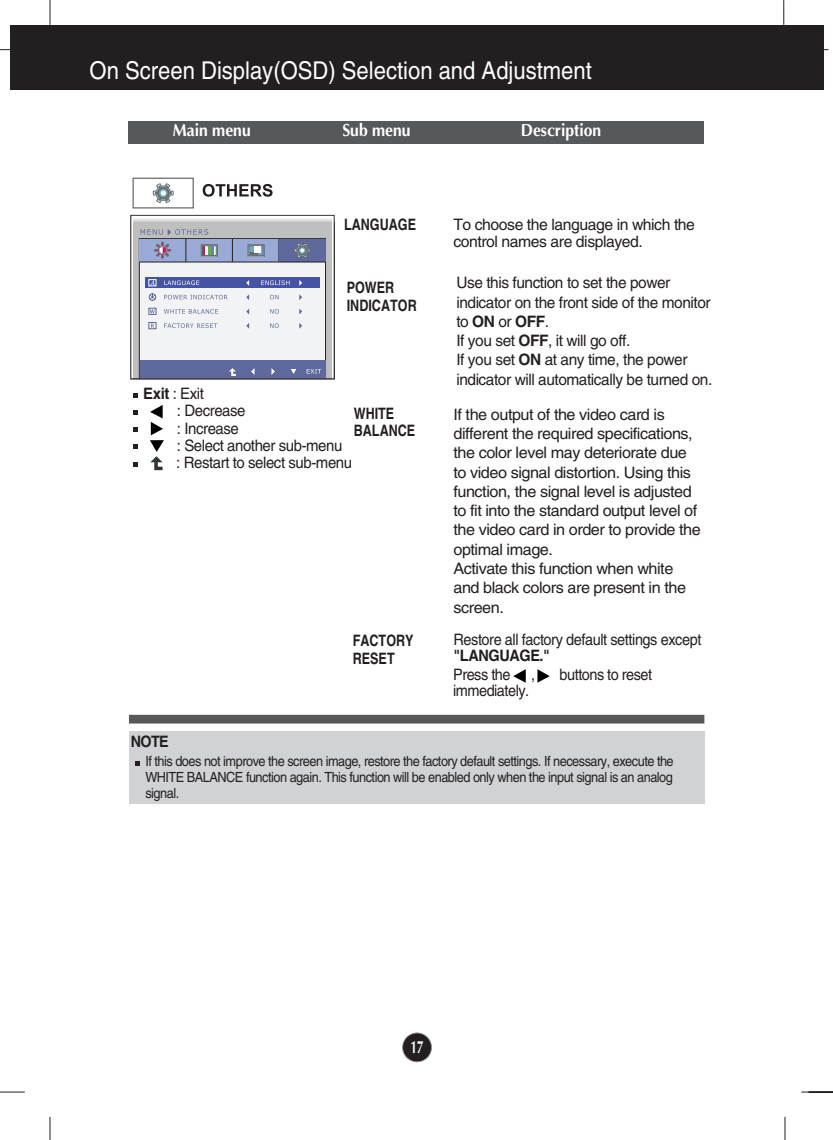
<style>
.page{position:relative;width:833px;height:1140px;background:#fff}
.page>*{position:absolute;margin:0;border:0;box-sizing:border-box;transform-origin:0 0}
.t1{font:24.5px "Helvetica";color:#fff;scale:.9 1}
.t2{font:700 17.5px "Optima";color:#fff;scale:.9 1}
.t3{font:700 17.5px "Optima";color:#fff;scale:.7 1}
.t4{font:15.75px/19.2px "Helvetica";letter-spacing:-.03em;color:#231f20}
.t5{font:15.75px "Helvetica";letter-spacing:-.03em;color:#231f20;scale:.92 1}
.t6{font:15.75px/17.2px "Helvetica";letter-spacing:-.03em;color:#231f20;scale:.95 1}
.t7{font:700 15.75px/18.2px "Helvetica";color:#231f20;scale:.8 1}
.t8{font:700 15.75px "Helvetica";letter-spacing:-.03em;color:#231f20;scale:.92 1}
.t9{font:700 15.75px "Helvetica";color:#231f20;scale:.91 1}
.t10{font:14px/15.8px "Helvetica";letter-spacing:-.04em;color:#231f20;text-align:justify;scale:.91 1}
.s1{font-weight:700}
</style>
<div class="page">
<div style="left:403px;top:1032px;width:29px;height:29px;background:#231f20;border-radius:50%"></div>
<div style="left:402px;top:1032px;width:30px;height:30px;border:2px solid #939598;border-radius:50%"></div>
<svg style="left:0;top:1091px;width:25px;height:1px"></svg>
<hr style="left:801px;top:1091px;width:32px;height:1px;background:#231f20">
<svg style="left:809px;top:1091px;width:24px;height:1px"></svg>
<svg style="left:785px;top:1116px;width:1px;height:23px"></svg>
<svg style="left:50px;top:1116px;width:1px;height:23px"></svg>
<svg style="left:50px;top:0;width:1px;height:25px"></svg>
<svg style="left:783px;top:0;width:1px;height:25px"></svg>
<svg style="left:0;top:49px;width:15px;height:1px"></svg>
<div style="left:15px;top:25px;width:795px;height:64px;background:#231f20"></div>
<div style="left:128px;top:121px;width:575px;height:22px;background:#57585a"></div>
<div style="left:129px;top:714px;width:575px;height:9px;background:#57585a"></div>
<div style="left:129px;top:731px;width:575px;height:72px;background:#d1d2d4"></div>
<svg style="left:136px;top:761px;width:4px;height:5px"></svg>
<div style="left:133px;top:178px;width:61px;height:30px;border:1px solid #6c6d70"></div>
<svg style="left:153px;top:183px;width:20px;height:20px"></svg>
<div style="left:131px;top:216px;width:203px;height:163px;background:#bfbfbf"></div>
<svg style="left:133px;top:217px;width:199px;height:5px"></svg>
<hr style="left:131px;top:216px;width:2px;height:162px;background:#fff">
<hr style="left:332px;top:216px;width:2px;height:162px;background:#fff">
<div style="left:139px;top:238px;width:187px;height:140px;background:#f2f3f4"></div>
<div style="left:139px;top:238px;width:187px;height:141px;border:1px solid #231f20"></div>
<div style="left:140px;top:360px;width:185px;height:18px;background:#5f699b"></div>
<svg style="left:271px;top:368px;width:4px;height:7px"></svg>
<svg style="left:291px;top:369px;width:5px;height:5px"></svg>
<svg style="left:251px;top:368px;width:4px;height:7px"></svg>
<div style="left:140px;top:239px;width:185px;height:23px;background:#9aaad6"></div>
<div style="left:279px;top:239px;width:46px;height:23px;background:#5f699b"></div>
<hr style="left:139px;top:262px;width:187px;height:1px;background:#231f20">
<svg style="left:140px;top:229px;width:125px;height:33px"></svg>
<div style="left:254px;top:246px;width:7px;height:7px;background:#fff"></div>
<svg style="left:295px;top:243px;width:15px;height:15px"></svg>
<svg style="left:307px;top:369px;width:14px;height:4px"></svg>
<svg style="left:229px;top:368px;width:7px;height:8px"></svg>
<svg style="left:164px;top:295px;width:64px;height:4px"></svg>
<svg style="left:299px;top:294px;width:3px;height:6px"></svg>
<svg style="left:246px;top:294px;width:3px;height:6px"></svg>
<svg style="left:164px;top:309px;width:54px;height:5px"></svg>
<svg style="left:299px;top:308px;width:3px;height:6px"></svg>
<svg style="left:164px;top:323px;width:53px;height:5px"></svg>
<svg style="left:270px;top:295px;width:9px;height:4px"></svg>
<svg style="left:270px;top:309px;width:9px;height:5px"></svg>
<svg style="left:270px;top:323px;width:9px;height:5px"></svg>
<svg style="left:299px;top:323px;width:3px;height:5px"></svg>
<div style="left:145px;top:277px;width:174px;height:11px;background:#4553a3"></div>
<svg style="left:164px;top:280px;width:35px;height:5px"></svg>
<svg style="left:261px;top:280px;width:29px;height:5px"></svg>
<svg style="left:299px;top:280px;width:3px;height:6px"></svg>
<svg style="left:246px;top:280px;width:3px;height:6px"></svg>
<div style="left:149px;top:279px;width:7px;height:7px;border:1px solid #fff"></div>
<svg style="left:150px;top:280px;width:5px;height:5px"></svg>
<div style="left:149px;top:308px;width:7px;height:7px;border:1px solid #5f699b"></div>
<svg style="left:150px;top:309px;width:5px;height:4px"></svg>
<div style="left:149px;top:322px;width:7px;height:7px;border:1px solid #5f699b"></div>
<svg style="left:151px;top:323px;width:3px;height:5px"></svg>
<svg style="left:149px;top:293px;width:7px;height:8px"></svg>
<div style="left:130px;top:215px;width:205px;height:164px;border:1px solid #393735"></div>
<svg style="left:203px;top:184px;width:70px;height:13px"></svg>
<svg style="left:537px;top:669px;width:13px;height:13px"></svg>
<svg style="left:513px;top:669px;width:13px;height:13px"></svg>
<svg style="left:133px;top:462px;width:5px;height:4px"></svg>
<svg style="left:133px;top:444px;width:5px;height:5px"></svg>
<svg style="left:133px;top:427px;width:5px;height:5px"></svg>
<svg style="left:133px;top:410px;width:5px;height:5px"></svg>
<svg style="left:133px;top:393px;width:5px;height:4px"></svg>
<svg style="left:150px;top:405px;width:14px;height:66px"></svg>
<h1 class="t1" style="left:90px;top:61px;width:560px">On Screen Display(OSD) Selection and Adjustment</h1>
<p class="t2" style="left:173px;top:123px;width:88px">Main menu</p>
<p class="t2" style="left:342px;top:123px;width:77px">Sub menu</p>
<p class="t2" style="left:521px;top:123px;width:91px">Description</p>
<p class="t7" style="left:344px;top:217px;width:92px">LANGUAGE</p>
<p class="t4" style="left:453px;top:217px;width:243px;line-height:17.5px">To choose the language in which the control names are displayed.</p>
<p class="t7" style="left:347px;top:279px;width:89px">POWER<br>INDICATOR</p>
<p class="t4" style="left:456px;top:274px;width:257px">Use this function to set the power indicator on the front side of the monitor to <span class="s1">ON</span> or <span class="s1">OFF</span>.<br>If you set <span class="s1">OFF</span>, it will go off.<br>If you set <span class="s1">ON</span> at any time, the power indicator will automatically be turned on.</p>
<p class="t6" style="left:176px;top:386px;width:187px;text-indent:-33px"><span class="s1">Exit</span> : Exit<br>: Decrease<br>: Increase<br>: Select another sub-menu<br>: Restart to select sub-menu</p>
<p class="t7" style="left:354px;top:406px;width:78px;line-height:16.8px">WHITE<br>BALANCE</p>
<p class="t4" style="left:453px;top:406px;width:249px">If the output of the video card is different the required specifications, the color level may deteriorate due to video signal distortion. Using this function, the signal level is adjusted to fit into the standard output level of the video card in order to provide the optimal image.<br>Activate this function when white and black colors are present in the screen.</p>
<p class="t5" style="left:453px;top:633px;width:271px">Restore all factory default settings except</p>
<p class="t8" style="left:453px;top:649px;width:107px">"LANGUAGE."</p>
<p class="t7" style="left:353px;top:633px;width:78px">FACTORY<br>RESET</p>
<p class="t5" style="left:453px;top:668px;width:64px">Press the</p>
<p class="t5" style="left:531px;top:668px;width:6px">,</p>
<p class="t5" style="left:453px;top:684px;width:84px">immediately.</p>
<p class="t5" style="left:560px;top:668px;width:102px">buttons to reset</p>
<p class="t9" style="left:131px;top:735px;width:43px">NOTE</p>
<p class="t10" style="left:145px;top:754px;width:582px">If this does not improve the screen image, restore the factory default settings. If necessary, execute the WHITE BALANCE function again. This function will be enabled only when the input signal is an analog signal.</p>
<p class="t3" style="left:410px;top:1039px;width:20px">17</p>
</div>
